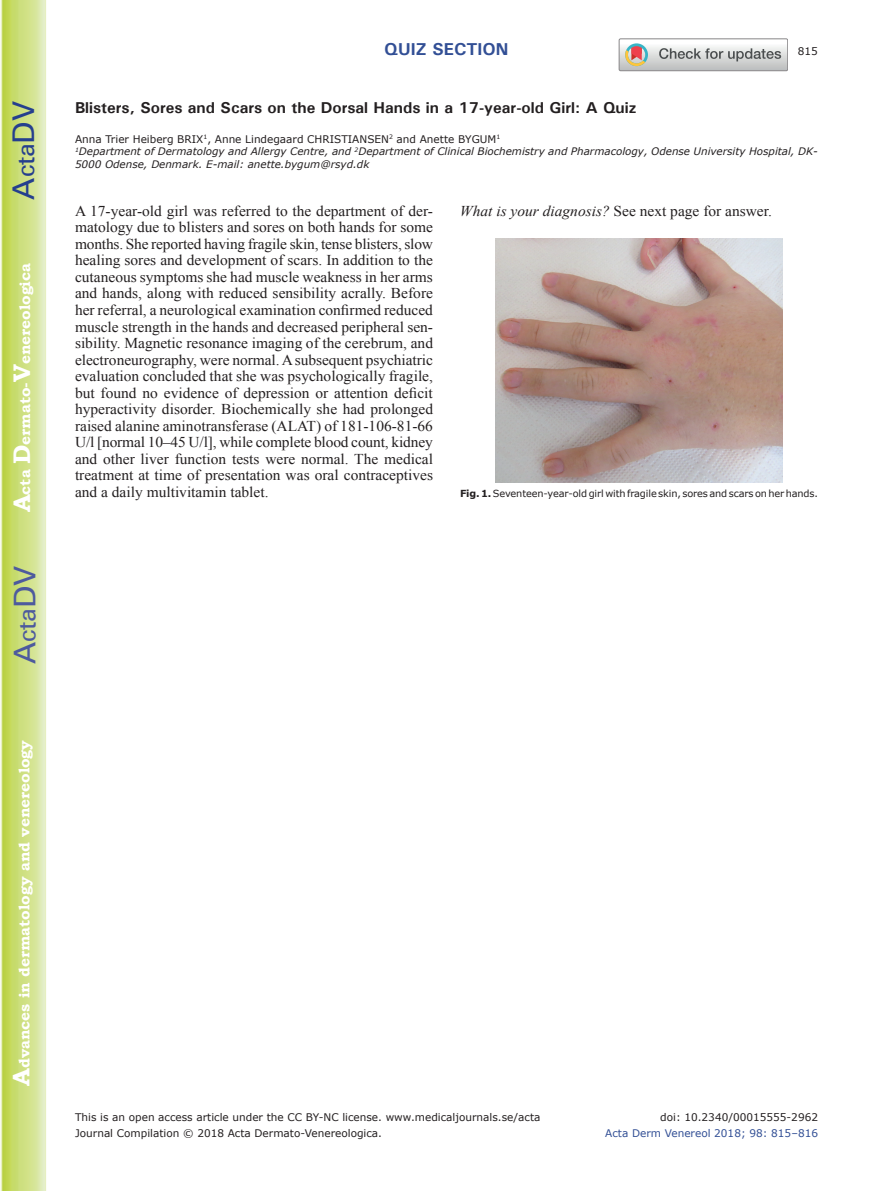
<style>
.page{position:relative;width:893px;height:1191px;background:#fff}
.page>*{position:absolute;margin:0;border:0;box-sizing:border-box;transform-origin:0 0}
.t1{font:30px "Univers";color:#4d5a9e}
.t2{font:30px "Univers";color:#253f8e}
.t3{font:700 17.25px "Univers";color:#324f95}
.t4{font:700 15.75px "Univers";color:#231f20}
.t5{font:15px/16.5px "Times New Roman";color:#231f20;text-align:justify}
.t6{font:700 15px "Bookman Old Style";color:#fff}
.t7{font:10.5px/15.8px "Verdana";color:#231f20}
.t8{font:10.5px "Verdana";color:#324f95}
.t9{font:italic 10.35px/12.8px "Verdana";color:#231f20}
.t10{font:9.75px "Verdana";letter-spacing:-.015em;color:#231f20}
.s1{font-size:24px}
.s2{font-style:italic}
.s3{font-weight:700}
</style>
<div class="page">
<svg style="left:1px;top:0;width:45px;height:1191px;background:#cfe084"></svg>
<svg style="left:619px;top:39px;width:169px;height:32px"></svg>
<img style="left:496px;top:239px;width:286px;height:244px">
<h1 class="t2" style="left:6px;top:199px;width:100px;rotate:-90deg">A<span class="s1">cta</span>DV</h1>
<p class="t6" style="left:16px;top:512px;width:251px;rotate:-90deg"><span class="s1">A</span>cta <span class="s1">D</span>ermato-<span class="s1">V</span>enereologica</p>
<h1 class="t1" style="left:7px;top:664px;width:100px;rotate:-90deg">A<span class="s1">cta</span>DV</h1>
<p class="t6" style="left:15px;top:1086px;width:347px;rotate:-90deg"><span class="s1">A</span>dvances in dermatology and venereology</p>
<p class="t3" style="left:384px;top:38px;width:126px">QUIZ SECTION</p>
<p class="t7" style="left:798px;top:43px;width:22px">815</p>
<p class="t4" style="left:75px;top:97px;width:563px">Blisters, Sores and Scars on the Dorsal Hands in a 17-year-old Girl: A Quiz</p>
<p class="t7" style="left:75px;top:130px;width:427px">Anna Trier Heiberg BRIX<sup>1</sup>, Anne Lindegaard CHRISTIANSEN<sup>2</sup> and Anette BYGUM<sup>1</sup></p>
<p class="t9" style="left:75px;top:145px;width:744px"><sup>1</sup>Department of Dermatology and Allergy Centre, and <sup>2</sup>Department of Clinical Biochemistry and Pharmacology, Odense University Hospital, DK-<br>5000 Odense, Denmark. E-mail: anette.bygum@rsyd.dk</p>
<p class="t5" style="left:75px;top:202px;width:360px">A 17-year-old girl was referred to the department of der&shy;matology due to blisters and sores on both hands for some months. She reported having fragile skin, tense blisters, slow healing sores and development of scars. In addition to the cutaneous symptoms she had muscle weakness in her arms and hands, along with reduced sensibility acrally. Before her referral, a neurological examination confirmed reduced muscle strength in the hands and decreased peripheral sen&shy;sibility. Magnetic resonance imaging of the cerebrum, and electroneurography, were normal. A subsequent psychiatric evaluation concluded that she was psychologically fragile, but found no evidence of depression or attention deficit hyperactivity disorder. Biochemically she had prolonged raised alanine aminotransferase (ALAT) of 181-106-81-66<br>U/l [normal 10–45 U/l], while complete blood count, kidney and other liver function tests were normal. The medical treatment at time of presentation was oral contraceptives and a daily multivitamin tablet.</p>
<p class="t5" style="left:460px;top:202px;width:313px"><span class="s2">What is your diagnosis?</span> See next page for answer.</p>
<p class="t10" style="left:460px;top:487px;width:360px"><span class="s3">Fig. 1.</span> Seventeen-year-old girl with fragile skin, sores and scars on her hands.</p>
<p class="t7" style="left:75px;top:1108px;width:467px">This is an open access article under the CC BY-NC license. www.medicaljournals.se/acta<br>Journal Compilation © 2018 Acta Dermato-Venereologica.</p>
<p class="t7" style="left:660px;top:1108px;width:159px">doi: 10.2340/00015555-2962</p>
<p class="t8" style="left:605px;top:1126px;width:214px">Acta Derm Venereol 2018; 98: 815–816</p>
</div>
